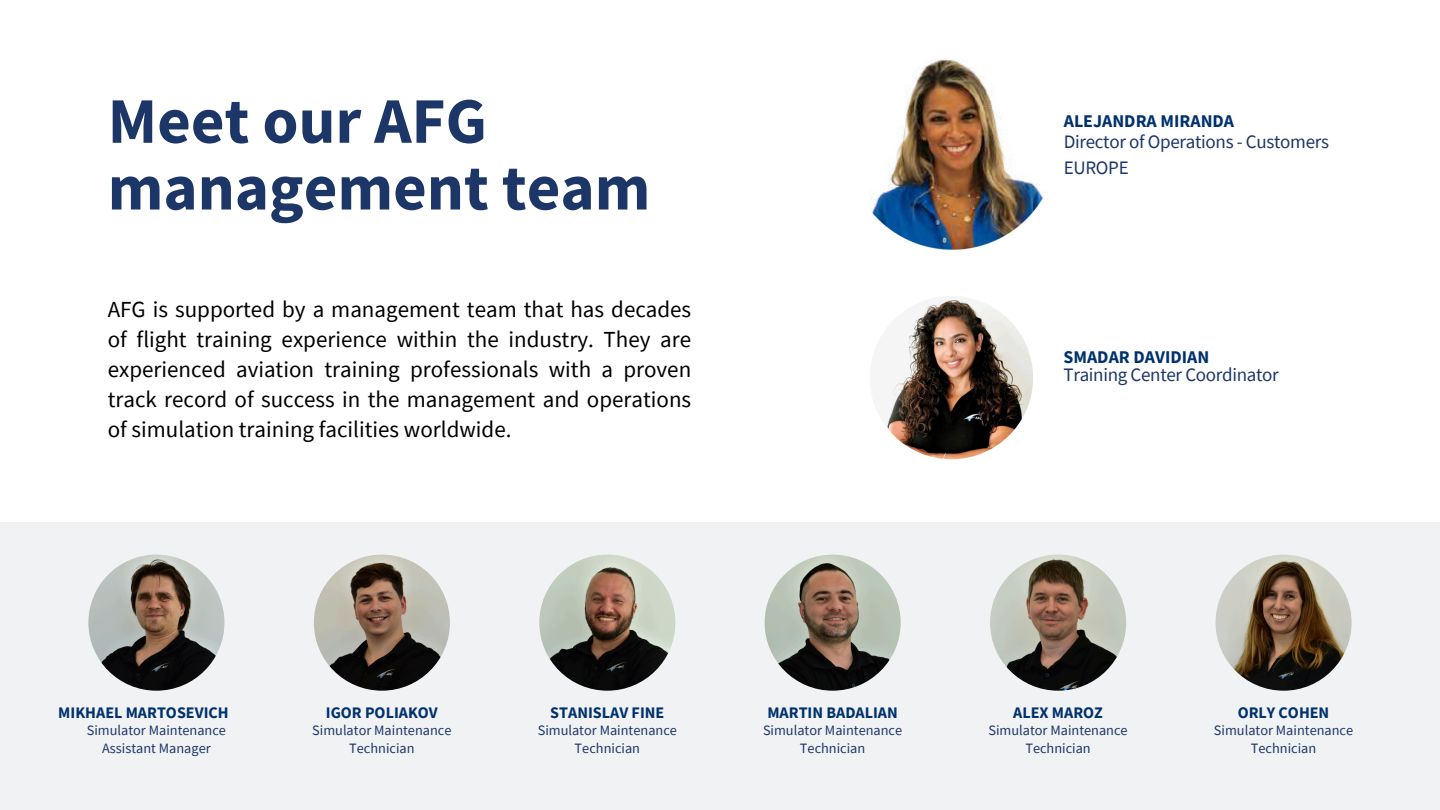
<style>
.page{position:relative;width:1440px;height:810px;background:#fff}
.page>*{position:absolute;margin:0;border:0;box-sizing:border-box;transform-origin:0 0}
.t1{font:700 65px/66.8px "Source Sans Pro";color:#1d3668}
.t2{font:23px/30px "Source Sans Pro";color:#000;text-align:justify}
.t3{font:19px/26.2px "Source Sans Pro";letter-spacing:-.015em;color:#1d3668}
.t4{font:700 17.9px "Source Sans Pro";color:#01326d}
.t5{font:700 16.1px "Source Sans Pro";color:#01326d}
.t6{font:14.3px/18px "Source Sans Pro";color:#1d3668;text-align:center}
</style>
<div class="page">
<div style="left:0;top:522px;width:1440px;height:288px;background:#f1f2f4"></div>
<img style="left:88px;top:555px;width:136px;height:136px;border-radius:50%">
<img style="left:1216px;top:555px;width:136px;height:136px;border-radius:50%">
<img style="left:990px;top:555px;width:136px;height:136px;border-radius:50%">
<img style="left:765px;top:555px;width:136px;height:136px;border-radius:50%">
<img style="left:539px;top:555px;width:136px;height:136px;border-radius:50%">
<img style="left:314px;top:555px;width:136px;height:136px;border-radius:50%">
<img style="left:870px;top:296px;width:163px;height:163px;border-radius:50%">
<img style="left:851px;top:58px;width:201px;height:200px;border-radius:50%">
<p class="t1" style="left:108px;top:86px;width:544px">Meet our AFG management team</p>
<p class="t2" style="left:108px;top:294px;width:585px">AFG is supported by a management team that has decades of flight training experience within the industry. They are experienced aviation training professionals with a proven track record of success in the management and operations of simulation training facilities worldwide.</p>
<h5 class="t4" style="left:1064px;top:110px;width:172px">ALEJANDRA MIRANDA</h5>
<p class="t3" style="left:1064px;top:128px;width:267px">Director of Operations - Customers<br>EUROPE</p>
<p class="t4" style="left:1064px;top:345px;width:147px">SMADAR DAVIDIAN</p>
<h5 class="t3" style="left:1064px;top:361px;width:217px">Training Center Coordinator</h5>
<h4 class="t5" style="left:58px;top:702px;width:172px">MIKHAEL MARTOSEVICH</h4>
<p class="t6" style="left:87px;top:721px;width:141px">Simulator Maintenance<br>Assistant Manager</p>
<p class="t5" style="left:326px;top:702px;width:114px">IGOR POLIAKOV</p>
<h5 class="t6" style="left:312px;top:721px;width:141px">Simulator Maintenance<br>Technician</h5>
<h5 class="t5" style="left:550px;top:702px;width:116px">STANISLAV FINE</h5>
<p class="t6" style="left:538px;top:721px;width:141px">Simulator Maintenance<br>Technician</p>
<p class="t5" style="left:767px;top:702px;width:132px">MARTIN BADALIAN</p>
<p class="t6" style="left:763px;top:721px;width:141px">Simulator Maintenance<br>Technician</p>
<p class="t5" style="left:1013px;top:702px;width:91px">ALEX MAROZ</p>
<h5 class="t6" style="left:988px;top:721px;width:141px">Simulator Maintenance<br>Technician</h5>
<h5 class="t5" style="left:1238px;top:702px;width:93px">ORLY COHEN</h5>
<p class="t6" style="left:1214px;top:721px;width:141px">Simulator Maintenance<br>Technician</p>
</div>
